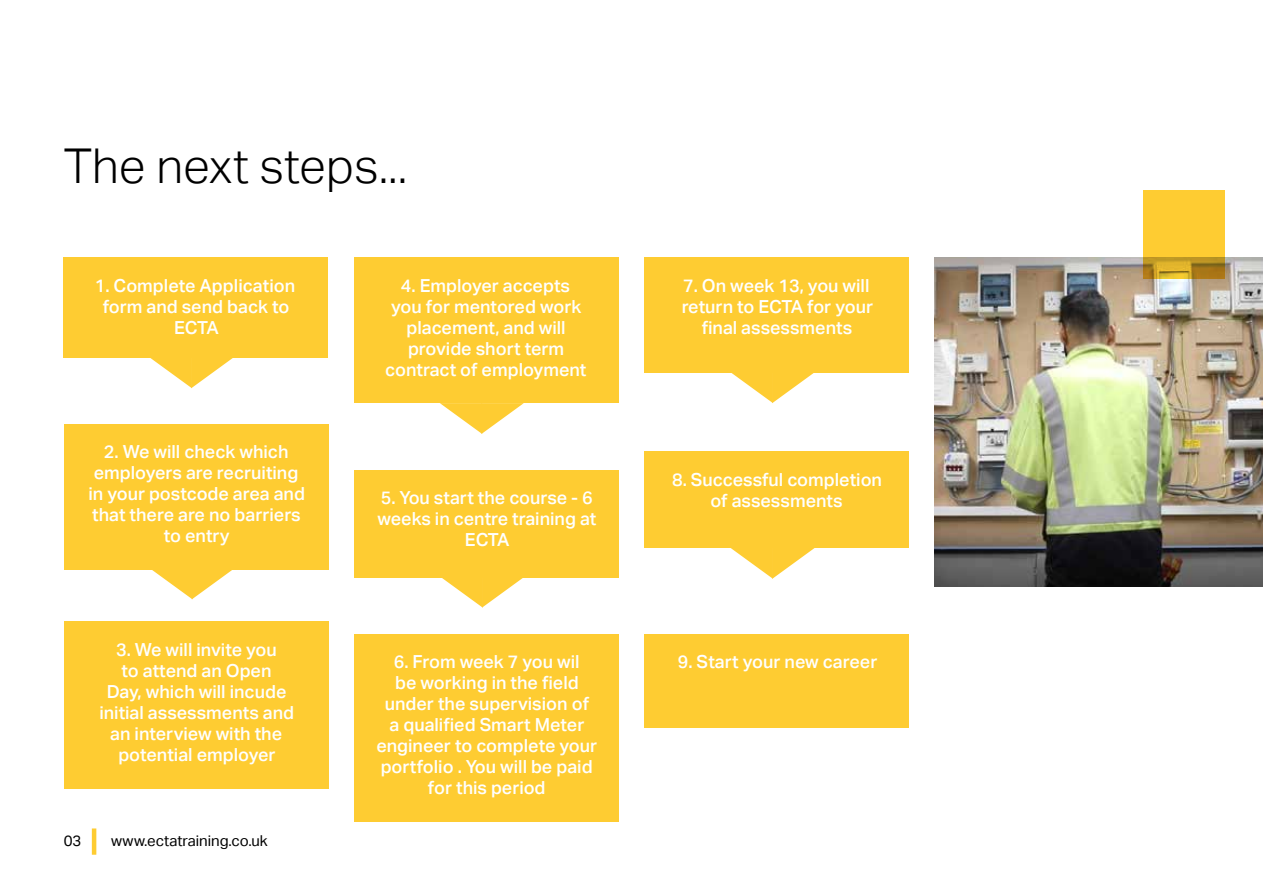
<style>
.page{position:relative;width:1263px;height:893px;background:#fff}
.page>*{position:absolute;margin:0;border:0;box-sizing:border-box;transform-origin:0 0}
.t1{font:300 48px "Aktiv Grotesk";color:#000}
.t2{font:500 18px/21px "Aktiv Grotesk";color:#fff;text-align:center}
.t3{font:15px "Aktiv Grotesk";color:#000}
</style>
<div class="page">
<hr style="left:92px;top:828px;width:4px;height:27px;background:#fecc32">
<div style="left:64px;top:258px;width:264px;height:100px;background:#fecc32"></div>
<svg style="left:150px;top:358px;width:83px;height:30px"></svg>
<div style="left:64px;top:424px;width:264px;height:145px;background:#fecc32"></div>
<svg style="left:150px;top:569px;width:84px;height:30px"></svg>
<div style="left:64px;top:621px;width:264px;height:168px;background:#fecc32"></div>
<div style="left:354px;top:258px;width:264px;height:145px;background:#fecc32"></div>
<svg style="left:440px;top:403px;width:84px;height:31px"></svg>
<div style="left:355px;top:470px;width:264px;height:108px;background:#fecc32"></div>
<svg style="left:442px;top:578px;width:81px;height:30px"></svg>
<div style="left:645px;top:258px;width:264px;height:115px;background:#fecc32"></div>
<svg style="left:731px;top:373px;width:83px;height:30px"></svg>
<div style="left:355px;top:634px;width:264px;height:187px;background:#fecc32"></div>
<div style="left:645px;top:451px;width:264px;height:97px;background:#fecc32"></div>
<svg style="left:731px;top:548px;width:84px;height:31px"></svg>
<div style="left:645px;top:634px;width:264px;height:94px;background:#fecc32"></div>
<img style="left:934px;top:258px;width:329px;height:329px">
<svg style="left:1143px;top:190px;width:82px;height:89px;background:#edbd2e"></svg>
<h1 class="t1" style="left:64px;top:138px;width:345px">The next steps...</h1>
<p class="t2" style="left:95px;top:275px;width:202px">1. Complete Application form and send back to<br>ECTA</p>
<p class="t2" style="left:89px;top:442px;width:218px">2. We will check which employers are recruiting in your postcode area and that there are no barriers to entry</p>
<p class="t2" style="left:99px;top:639px;width:196px">3. We will invite you<br>to attend an Open<br>Day, which will incude initial assessments and an interview with the potential employer</p>
<p class="t3" style="left:64px;top:832px;width:19px">03</p>
<p class="t3" style="left:111px;top:832px;width:158px">www.ectatraining.co.uk</p>
<p class="t2" style="left:385px;top:275px;width:203px">4. Employer accepts you for mentored work placement, and will provide short term contract of employment</p>
<p class="t2" style="left:377px;top:487px;width:221px">5. You start the course - 6 weeks in centre training at<br>ECTA</p>
<p class="t2" style="left:376px;top:652px;width:222px">6. From week 7 you wil<br>be working in the field under the supervision of<br>a qualified Smart Meter engineer to complete your portfolio . You will be paid for this period</p>
<p class="t2" style="left:682px;top:275px;width:193px">7. On week 13, you will return to ECTA for your final assessments</p>
<p class="t2" style="left:672px;top:469px;width:211px">8. Successful completion of assessments</p>
<p class="t2" style="left:678px;top:652px;width:201px">9. Start your new career</p>
</div>
